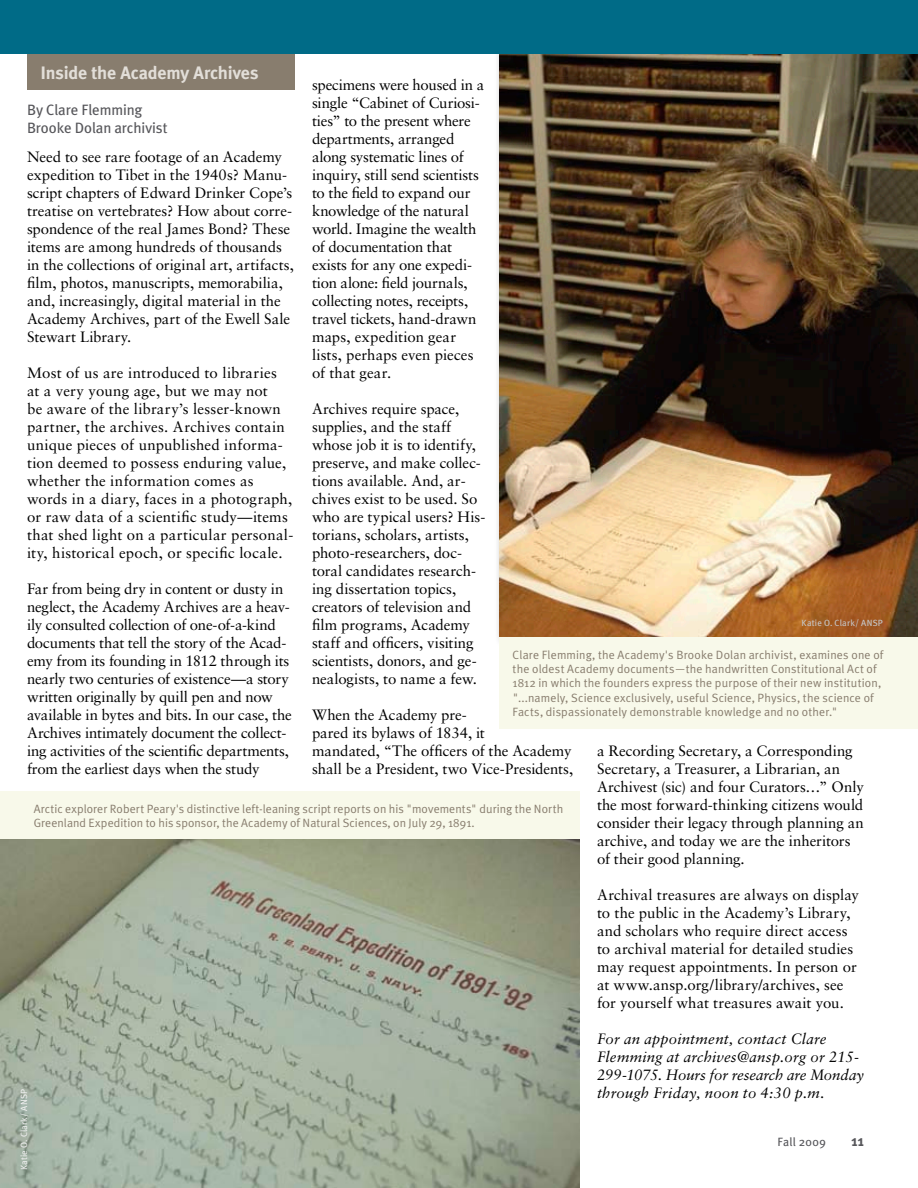
<style>
.page{position:relative;width:918px;height:1188px;background:#fff}
.page>*{position:absolute;margin:0;border:0;box-sizing:border-box;transform-origin:0 0}
.t1{font:700 18px "Meta Plus";letter-spacing:-.01em;color:#e2ded8}
.t2{font:15px/18px "Sabon";letter-spacing:-.005em;color:#000}
.t3{font:15px/18px "Sabon";letter-spacing:.015em;color:#000}
.t4{font:italic 15px/18px "Sabon";letter-spacing:.01em;color:#000}
.t5{font:15px/18px "Meta Plus";letter-spacing:-.005em;color:#57575b}
.t6{font:700 15px "Meta Plus";color:#57575b}
.t7{font:12px/14.4px "Meta Plus Normal";letter-spacing:.01em;color:#887d6e}
.t8{font:12px "Meta Plus";letter-spacing:.02em;color:#57575b}
.t9{font:9px "Meta Plus";letter-spacing:.025em;color:#f0f0f0}
.t10{font:9px "Meta Plus";letter-spacing:.025em;color:#c6c7c9}
</style>
<div class="page">
<img style="left:499px;top:54px;width:419px;height:582px">
<div style="left:0;top:0;width:918px;height:54px;background:#006b87"></div>
<div style="left:27px;top:54px;width:267px;height:36px;background:#887d6e"></div>
<div style="left:499px;top:637px;width:419px;height:91px;background:#f8f9ea"></div>
<img style="left:0;top:839px;width:579px;height:349px">
<div style="left:0;top:792px;width:579px;height:47px;background:#f8f9ea"></div>
<p class="t1" style="left:40px;top:62px;width:220px">Inside the Academy Archives</p>
<p class="t5" style="left:27px;top:100px;width:142px">By Clare Flemming<br>Brooke Dolan archivist</p>
<p class="t2" style="left:27px;top:148px;width:268px">Need to see rare footage of an Academy expedition to Tibet in the 1940s? Manu&shy;script chapters of Edward Drinker Cope’s treatise on vertebrates? How about corre&shy;spondence of the real James Bond? These items are among hundreds of thousands in the collections of original art, artifacts, film, photos, manuscripts, memorabilia, and, increasingly, digital material in the Academy Archives, part of the Ewell Sale Stewart Library.</p>
<p class="t3" style="left:27px;top:364px;width:268px">Most of us are introduced to libraries<br>at a very young age, but we may not<br>be aware of the library’s lesser-known partner, the archives. Archives contain unique pieces of unpublished informa&shy;tion deemed to possess enduring value, whether the information comes as words in a diary, faces in a photograph, or raw data of a scientific study—items that shed light on a particular personal&shy;ity, historical epoch, or specific locale.</p>
<p class="t2" style="left:27px;top:580px;width:266px">Far from being dry in content or dusty in neglect, the Academy Archives are a heav&shy;ily consulted collection of one-of-a-kind documents that tell the story of the Acad&shy;emy from its founding in 1812 through its nearly two centuries of existence—a story written originally by quill pen and now available in bytes and bits. In our case, the Archives intimately document the collect&shy;ing activities of the scientific departments, from the earliest days when the study</p>
<p class="t2" style="left:312px;top:76px;width:174px">specimens were housed in a single “Cabinet of Curiosi&shy;ties” to the present where departments, arranged along systematic lines of inquiry, still send scientists to the field to expand our knowledge of the natural world. Imagine the wealth of documentation that exists for any one expedi&shy;tion alone: field journals, collecting notes, receipts, travel tickets, hand-drawn maps, expedition gear lists, perhaps even pieces of that gear.</p>
<p class="t2" style="left:312px;top:400px;width:175px">Archives require space, supplies, and the staff whose job it is to identify, preserve, and make collec&shy;tions available. And, ar&shy;chives exist to be used. So who are typical users? His&shy;torians, scholars, artists, photo-researchers, doc&shy;toral candidates research&shy;ing dissertation topics, creators of television and film programs, Academy staff and officers, visiting scientists, donors, and ge&shy;nealogists, to name a few.</p>
<p class="t2" style="left:312px;top:706px;width:263px">When the Academy pre-<br>pared its bylaws of 1834, it<br>mandated, “The officers of the Academy shall be a President, two Vice-Presidents,</p>
<p class="t10" style="left:802px;top:618px;width:83px">Katie O. Clark/ ANSP</p>
<p class="t7" style="left:513px;top:647px;width:372px">Clare Flemming, the Academy's Brooke Dolan archivist, examines one of the oldest Academy documents—the handwritten Constitutional Act of 1812 in which the founders express the purpose of their new institution, "...namely, Science exclusively, useful Science, Physics, the science of Facts, dispassionately demonstrable knowledge and no other."</p>
<p class="t2" style="left:597px;top:742px;width:268px">a Recording Secretary, a Corresponding Secretary, a Treasurer, a Librarian, an Archivest (sic) and four Curators…” Only the most forward-thinking citizens would consider their legacy through planning an archive, and today we are the inheritors of their good planning.</p>
<p class="t2" style="left:597px;top:886px;width:264px">Archival treasures are always on display to the public in the Academy’s Library, and scholars who require direct access to archival material for detailed studies may request appointments. In person or at www.ansp.org/library/archives, see for yourself what treasures await you.</p>
<p class="t4" style="left:597px;top:1030px;width:268px">For an appointment, contact Clare Flemming at archives@ansp.org or 215- 299-1075. Hours for research are Monday through Friday, noon to 4:30 p.m.</p>
<p class="t7" style="left:34px;top:801px;width:531px">Arctic explorer Robert Peary's distinctive left-leaning script reports on his "movements" during the North<br>Greenland Expedition to his sponsor, the Academy of Natural Sciences, on July 29, 1891.</p>
<p class="t9" style="left:19px;top:1149px;width:83px;rotate:-90deg">Katie O. Clark/ ANSP</p>
<p class="t9" style="left:19px;top:1170px;width:83px;rotate:-90deg">Katie O. Clark/ ANSP</p>
<p class="t8" style="left:778px;top:1135px;width:50px">Fall 2009</p>
<p class="t6" style="left:851px;top:1132px;width:14px">11</p>
</div>
